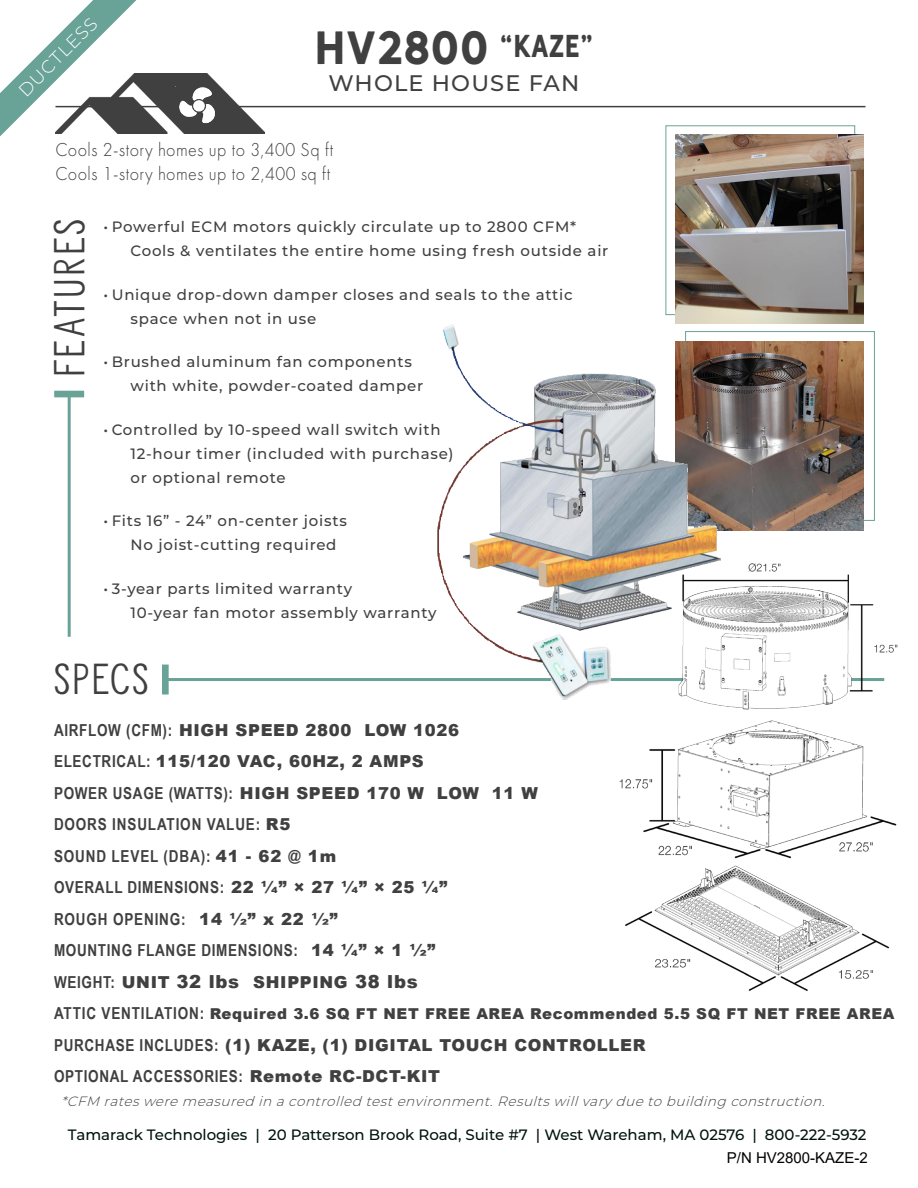
<style>
.page{position:relative;width:918px;height:1188px;background:#fff}
.page>*{position:absolute;margin:0;border:0;box-sizing:border-box;transform-origin:0 0}
.t1{font:43.5px "Hanley Sans";letter-spacing:.02em;color:#404040}
.t2{font:40.5px "Hanley Slim Sans";letter-spacing:.06em;color:#404040;scale:1.12 1}
.t3{font:500 22.5px "Montserrat";letter-spacing:.05em;color:#404040}
.t4{font:300 19.5px "Futura PT";letter-spacing:.03em;color:#404040;scale:.93 1}
.t5{font:300 18px "Montserrat";color:#fff}
.t6{font:700 16.5px/31.5px "Arial Narrow";letter-spacing:.04em;color:#404040}
.t7{font:900 16.5px "Arial";letter-spacing:.04em;color:#404040}
.t8{font:500 15px/24px "Montserrat";letter-spacing:.05em;color:#404040}
.Body_Text{font:500 15px "Montserrat";color:#00140a}
.t9{font:900 15px "Arial";letter-spacing:.04em;color:#404040}
.t10{font:15px "Arial";color:#000}
.t11{font:italic 300 13.5px "Montserrat";color:#404040}
.s1{font-family:"Arial Narrow";font-weight:700}
.s2{font-size:14.85px}
.s3{font-family:"Arial";font-weight:900}
.s4{font-size:18px}
.s5{font-family:"Arial Narrow";font-weight:700;font-size:16.5px}
</style>
<div class="page">
<hr style="left:165px;top:678px;width:719px;height:3px;background:#69a297">
<div style="left:162px;top:665px;width:7px;height:30px;background:#69a297"></div>
<hr style="left:56px;top:106px;width:810px;height:1px;background:#404040">
<img style="left:136px;top:74px;width:129px;height:59px">
<svg style="left:0;top:0;width:136px;height:136px"></svg>
<img style="left:176px;top:86px;width:40px;height:41px">
<hr style="left:68px;top:394px;width:3px;height:243px;background:#69a297">
<div style="left:54px;top:391px;width:30px;height:6px;background:#69a297"></div>
<img style="left:727px;top:341px;width:137px;height:189px">
<img style="left:675px;top:134px;width:189px;height:189px">
<img style="left:437px;top:277px;width:290px;height:423px">
<img style="left:670px;top:559px;width:228px;height:151px">
<img style="left:619px;top:720px;width:278px;height:139px">
<img style="left:625px;top:865px;width:265px;height:126px">
<p class="t5" style="left:13px;top:85px;width:104px;rotate:-45deg">DUCTLESS</p>
<p class="t1" style="left:314px;top:21px;width:280px">HV2800 <sup>“KAZE”</sup></p>
<p class="t3" style="left:329px;top:67px;width:252px">WHOLE HOUSE FAN</p>
<p class="t4" style="left:56px;top:138px;width:300px">Cools 2-story homes up to 3,400 Sq ft</p>
<p class="t4" style="left:56px;top:162px;width:297px">Cools 1-story homes up to 2,400 sq ft</p>
<p class="t2" style="left:37px;top:377px;width:143px;rotate:-90deg">FEATURES</p>
<p class="t8" style="left:130px;top:214px;width:479px;text-indent:-27px">• Powerful ECM motors quickly circulate up to 2800 CFM*<br>Cools &amp; ventilates the entire home using fresh outside air</p>
<p class="t8" style="left:130px;top:282px;width:444px;text-indent:-27px">• Unique drop-down damper closes and seals to the attic space when not in use</p>
<p class="t8" style="left:130px;top:349px;width:294px;text-indent:-27px">• Brushed aluminum fan components with white, powder-coated damper</p>
<p class="t8" style="left:130px;top:417px;width:325px;text-indent:-27px">• Controlled by 10-speed wall switch with<br>12-hour timer (included with purchase) or optional remote</p>
<p class="t8" style="left:130px;top:508px;width:218px;text-indent:-27px">• Fits 16” - 24” on-center joists<br>No joist-cutting required</p>
<p class="t8" style="left:130px;top:576px;width:308px;text-indent:-27px">• 3-year parts limited warranty<br>10-year fan motor assembly warranty</p>
<p class="t2" style="left:54px;top:647px;width:86px">SPECS</p>
<p class="t7" style="left:54px;top:718px;width:407px"><span class="s1">AIRFLOW (CFM):</span> HIGH SPEED 2800 LOW 1026</p>
<p class="t7" style="left:54px;top:749px;width:371px"><span class="s1">ELECTRICAL:</span> 115/120 VAC, 60H<span class="s2">Z</span>, 2 AMPS</p>
<p class="t6" style="left:54px;top:776px;width:485px">POWER USAGE (WATTS): <span class="s3">HIGH SPEED 170 W LOW 11 W </span>DOORS INSULATION VALUE: <span class="s3">R5<br></span>SOUND LEVEL (DBA): <span class="s3">41 - 62 @ 1m<br></span>OVERALL DIMENSIONS: <span class="s3">22 1/4” × 27 1/4” × 25 1/4”</span></p>
<p class="t6" style="left:54px;top:902px;width:285px">ROUGH OPENING: <span class="s3">14 1/2” x 22 1/2”</span></p>
<p class="t6" style="left:54px;top:934px;width:383px">MOUNTING FLANGE DIMENSIONS: <span class="s3">14 1/4” × 1 1/2”</span></p>
<p class="t7" style="left:54px;top:970px;width:365px"><span class="s1">WEIGHT:</span> UNIT <span class="s4">32 lbs</span> SHIPPING <span class="s4">38 lbs</span></p>
<p class="t9" style="left:54px;top:1003px;width:842px"><span class="s5">ATTIC VENTILATION:</span> Required 3.6 SQ FT NET FREE AREA Recommended 5.5 SQ FT NET FREE AREA</p>
<p class="t7" style="left:54px;top:1033px;width:593px"><span class="s1">PURCHASE INCLUDES:</span> (1) KAZE, (1) DIGITAL TOUCH CONTROLLER</p>
<p class="t6" style="left:54px;top:1060px;width:388px">OPTIONAL ACCESSORIES: <span class="s3">Remote RC-DCT-KIT</span></p>
<p class="t11" style="left:61px;top:1092px;width:770px">*CFM rateswere measured in a controlled testenvironment.Resultswillvary due to building construction.</p>
<p class="Body_Text" style="left:68px;top:1124px;width:800px">Tamarack Technologies | 20 Patterson Brook Road, Suite #7 | West Wareham, MA 02576 | 800-222-5932</p>
<p class="t10" style="left:727px;top:1148px;width:142px">P/N HV2800-KAZE-2</p>
</div>
